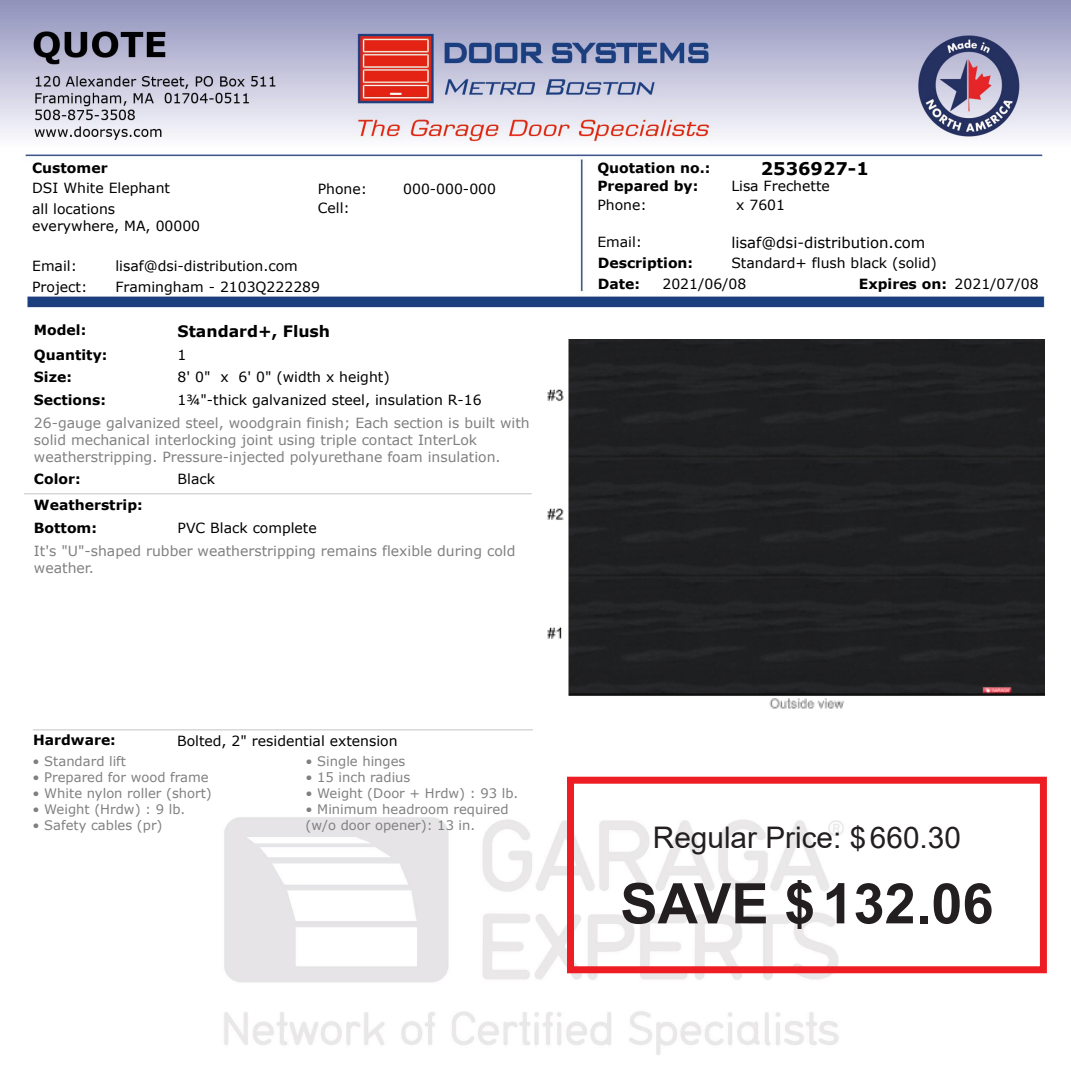
<style>
.page{position:relative;width:1071px;height:1071px;background:#fff}
.page>*{position:absolute;margin:0;border:0;box-sizing:border-box;transform-origin:0 0}
.t1{font:700 56px "Arial";color:#231f20}
.t2{font:29.75px "Arial";color:#231f20}
.t3{font:700 17.5px "Verdana";color:#000}
.t4{font:700 15.75px "Verdana";color:#000}
.t5{font:14.88px "Verdana";color:#000}
.t6{font:14px/22.8px "Verdana";color:#808080}
.t7{font:14px "Verdana";color:#000}
.t8{font:700 14px/22.8px "Verdana";color:#000}
.t9{font:13.12px/15.9px "Verdana";color:#808080}
.s1{color:#000}
</style>
<div class="page">
<img style="left:0;top:0;width:1071px;height:1055px">
<img style="left:541px;top:339px;width:504px;height:373px">
<hr style="left:24px;top:493px;width:508px;height:1px;background:#d3d3d3">
<hr style="left:33px;top:729px;width:500px;height:1px;background:#d3d3d3">
<div style="left:567px;top:777px;width:480px;height:196px;border:7px solid #ee1d23"></div>
<p class="t8" style="left:32px;top:156px;width:77px">Customer</p>
<p class="t8" style="left:597px;top:156px;width:115px">Quotation no.:</p>
<p class="t3" style="left:761px;top:156px;width:109px">2536927-1</p>
<p class="t8" style="left:597px;top:174px;width:103px">Prepared by:</p>
<p class="t7" style="left:731px;top:176px;width:100px">Lisa Frechette</p>
<p class="t7" style="left:32px;top:178px;width:139px">DSI White Elephant</p>
<p class="t7" style="left:318px;top:179px;width:51px">Phone:</p>
<p class="t7" style="left:403px;top:179px;width:94px">000-000-000</p>
<p class="t7" style="left:32px;top:199px;width:85px">all locations</p>
<p class="t7" style="left:318px;top:199px;width:34px">Cell:</p>
<p class="t7" style="left:32px;top:216px;width:170px">everywhere, MA, 00000</p>
<p class="t7" style="left:32px;top:256px;width:46px">Email:</p>
<p class="t7" style="left:115px;top:256px;width:184px">lisaf@dsi-distribution.com</p>
<p class="t7" style="left:32px;top:277px;width:57px">Project:</p>
<p class="t7" style="left:115px;top:277px;width:206px">Framingham - 2103Q222289</p>
<p class="t8" style="left:598px;top:272px;width:44px">Date:</p>
<p class="t8" style="left:859px;top:272px;width:90px">Expires on:</p>
<p class="t7" style="left:597px;top:196px;width:51px">Phone:</p>
<p class="t7" style="left:736px;top:196px;width:50px">x 7601</p>
<p class="t7" style="left:597px;top:233px;width:46px">Email:</p>
<p class="t5" style="left:731px;top:233px;width:195px">lisaf@dsi-distribution.com</p>
<p class="t8" style="left:598px;top:251px;width:97px">Description:</p>
<p class="t7" style="left:731px;top:253px;width:207px">Standard+ flush black (solid)</p>
<p class="t7" style="left:662px;top:275px;width:85px">2021/06/08</p>
<p class="t7" style="left:955px;top:275px;width:85px">2021/07/08</p>
<p class="t8" style="left:34px;top:319px;width:54px">Model:</p>
<p class="t4" style="left:178px;top:320px;width:154px">Standard+, Flush</p>
<p class="t8" style="left:34px;top:343px;width:75px">Quantity:</p>
<p class="t7" style="left:178px;top:345px;width:10px">1</p>
<p class="t8" style="left:34px;top:366px;width:40px">Size:</p>
<p class="t7" style="left:178px;top:368px;width:214px">8' 0" x 6' 0" (width x height)</p>
<p class="t8" style="left:34px;top:388px;width:74px">Sections:</p>
<p class="t6" style="left:34px;top:388px;width:497px;text-indent:144px"><span class="s1">1¾"-thick galvanized steel, insulation R-16<br></span>26-gauge galvanized steel, woodgrain finish; Each section is built with</p>
<p class="t6" style="left:34px;top:431px;width:468px;line-height:17px">solid mechanical interlocking joint using triple contact InterLok weatherstripping. Pressure-injected polyurethane foam insulation.</p>
<p class="t8" style="left:34px;top:467px;width:48px">Color:</p>
<p class="t7" style="left:178px;top:469px;width:39px">Black</p>
<p class="t8" style="left:34px;top:494px;width:110px">Weatherstrip:<br>Bottom:</p>
<p class="t6" style="left:34px;top:516px;width:483px;text-indent:144px"><span class="s1">PVC Black complete<br></span>It's "U"-shaped rubber weatherstripping remains flexible during cold</p>
<p class="t6" style="left:34px;top:556px;width:62px">weather.</p>
<p class="t8" style="left:33px;top:728px;width:84px">Hardware:</p>
<p class="t7" style="left:177px;top:732px;width:222px">Bolted, 2" residential extension</p>
<p class="t9" style="left:33px;top:754px;width:95px">• Standard lift</p>
<p class="t9" style="left:33px;top:770px;width:178px">• Prepared for wood frame</p>
<p class="t9" style="left:33px;top:785px;width:181px">• White nylon roller (short)</p>
<p class="t9" style="left:33px;top:801px;width:154px">• Weight (Hrdw) : 9 lb.</p>
<p class="t9" style="left:33px;top:817px;width:132px">• Safety cables (pr)</p>
<p class="t9" style="left:306px;top:754px;width:101px">• Single hinges</p>
<p class="t9" style="left:306px;top:770px;width:106px">• 15 inch radius</p>
<p class="t9" style="left:306px;top:785px;width:214px">• Weight (Door + Hrdw) : 93 lb.</p>
<p class="t9" style="left:306px;top:801px;width:205px">• Minimum headroom required (w/o door opener): 13 in.</p>
<p class="t2" style="left:653px;top:817px;width:310px">Regular Price: $660.30</p>
<p class="t1" style="left:620px;top:864px;width:375px">SAVE $132.06</p>
</div>
